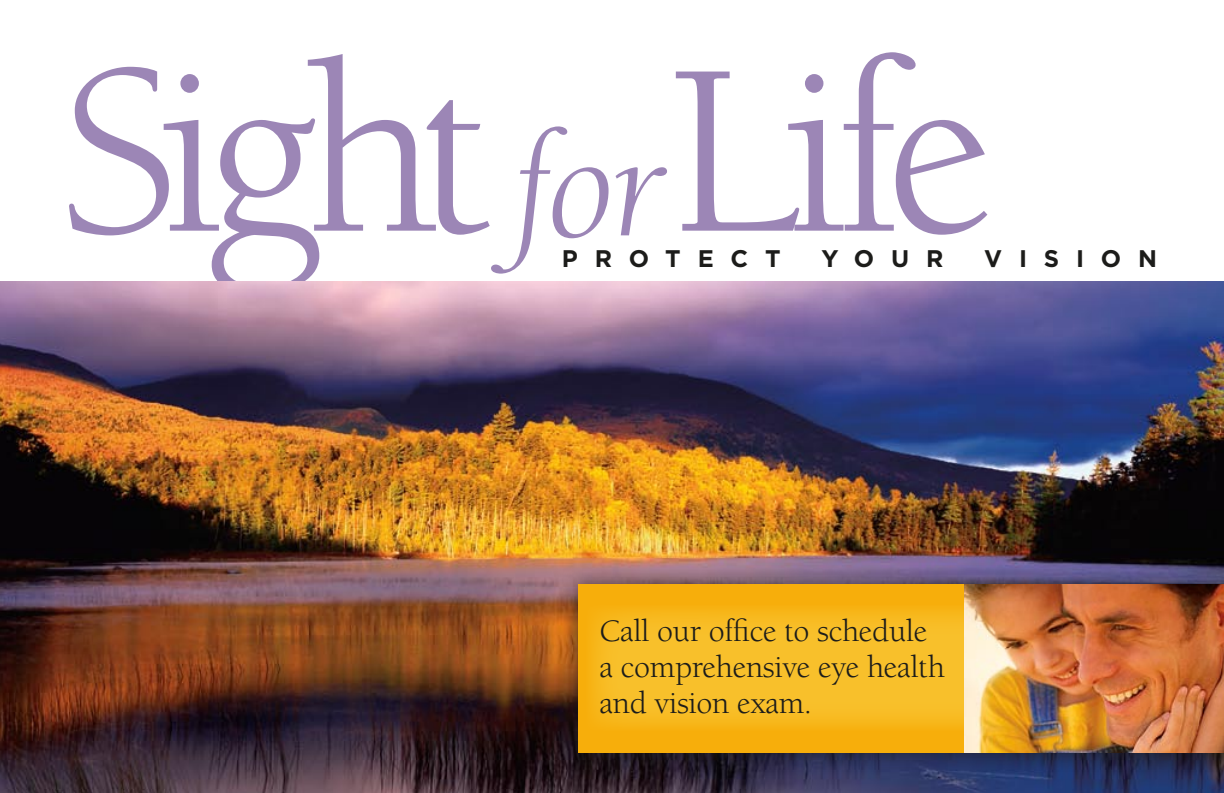
<style>
.page{position:relative;width:1224px;height:793px;background:#fff}
.page>*{position:absolute;margin:0;border:0;box-sizing:border-box;transform-origin:0 0}
.t1{font:250.2px "Berkeley";letter-spacing:-.06em;color:#9c86b6}
.t2{font:32px/36px "Berkeley";letter-spacing:-.01em;color:#1c1c1a}
.t3{font:700 24px "Gotham";letter-spacing:.7em;color:#1c1c1a}
.s1{font-style:italic;font-size:152.8px}
</style>
<div class="page">
<img style="left:0;top:282px;width:1224px;height:510px">
<div style="left:557px;top:563px;width:667px;height:208px;background:#1c1c1a;opacity:.75"></div>
<div style="left:578px;top:584px;width:614px;height:168px;background:#f7ae0b"></div>
<svg style="left:592px;top:604px;width:373px;height:126px;fill:#f8c02a"></svg>
<img style="left:965px;top:584px;width:259px;height:168px">
<h1 class="t1" style="left:59px;top:20px;width:937px">Sight <span class="s1">for</span>Life</h1>
<p class="t3" style="left:562px;top:244px;width:220px">PROTECT</p>
<p class="t3" style="left:821px;top:244px;width:124px">YOUR</p>
<p class="t3" style="left:984px;top:244px;width:174px">VISION</p>
<p class="t2" style="left:600px;top:613px;width:347px">Call our office to schedule a comprehensive eye health and vision exam.</p>
</div>
